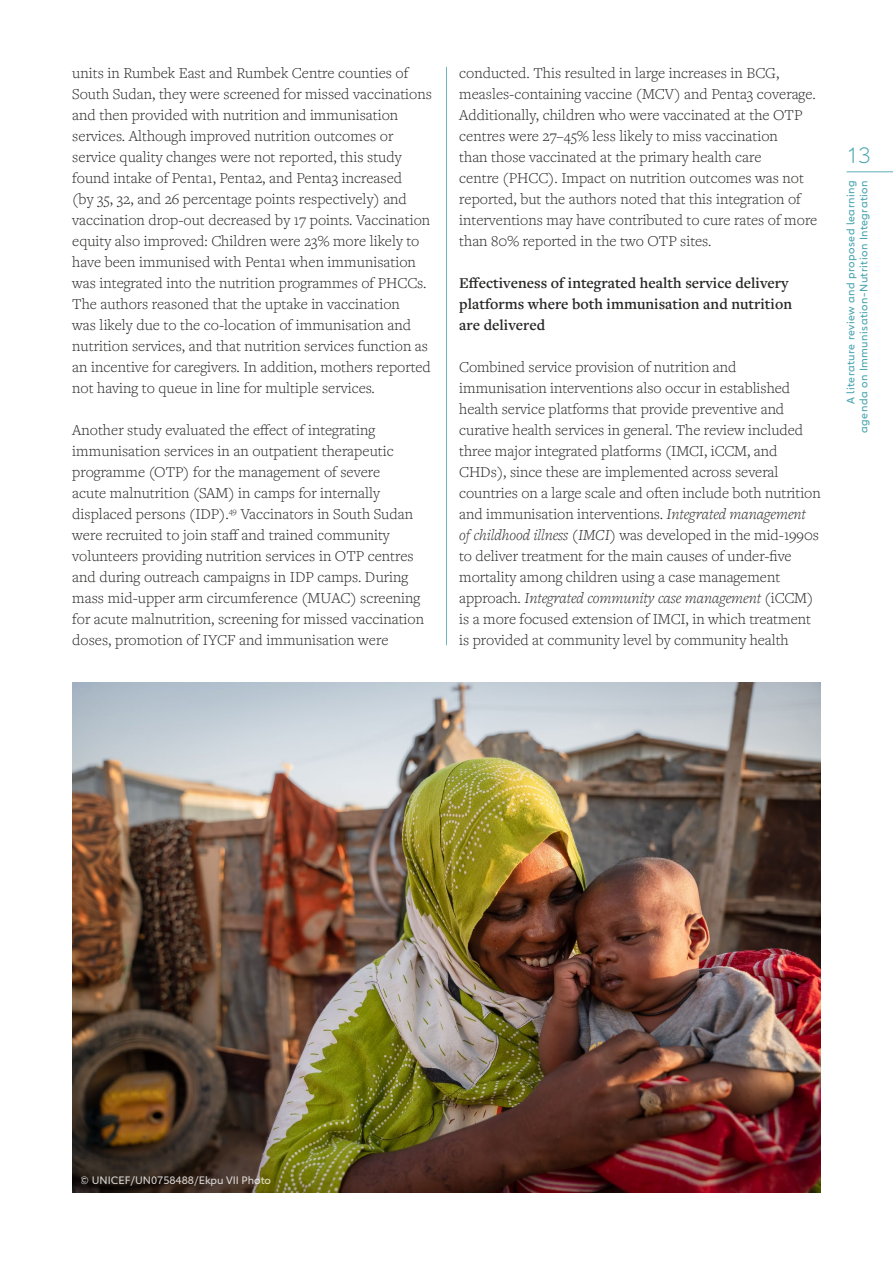
<style>
.page{position:relative;width:893px;height:1263px;background:#fff}
.page>*{position:absolute;margin:0;border:0;box-sizing:border-box;transform-origin:0 0}
.t1{font:300 21.6px "Carnero";color:#4aa5af}
.t2{font:300 15.75px/21px "Freight Text Pro";color:#282827}
.t3{font:600 15.6px/21px "Freight Text Pro";color:#282827}
.t4{font:10.5px/12.8px "Carnero";letter-spacing:.04em;color:#4aa5af;text-align:right}
.t5{font:10.5px "Carnero";color:#fff}
.s1{font-style:italic}
</style>
<div class="page">
<hr style="left:446px;top:67px;width:1px;height:578px;background:#6eb7bf">
<img style="left:72px;top:682px;width:749px;height:511px">
<hr style="left:847px;top:172px;width:46px;height:1px;background:#5caeb7">
<p class="t2" style="left:72px;top:62px;width:361px">units in Rumbek East and Rumbek Centre counties of South Sudan, they were screened for missed vaccinations and then provided with nutrition and immunisation services. Although improved nutrition outcomes or service quality changes were not reported, this study found intake of Penta1, Penta2, and Penta3 increased<br>(by 35, 32, and 26 percentage points respectively) and vaccination drop-out decreased by 17 points. Vaccination equity also improved: Children were 23% more likely to have been immunised with Penta1 when immunisation was integrated into the nutrition programmes of PHCCs.<br>The authors reasoned that the uptake in vaccination<br>was likely due to the co-location of immunisation and nutrition services, and that nutrition services function as an incentive for caregivers. In addition, mothers reported not having to queue in line for multiple services.</p>
<p class="t2" style="left:72px;top:419px;width:353px">Another study evaluated the effect of integrating immunisation services in an outpatient therapeutic programme (OTP) for the management of severe<br>acute malnutrition (SAM) in camps for internally displaced persons (IDP).<sup>49</sup> Vaccinators in South Sudan were recruited to join staff and trained community volunteers providing nutrition services in OTP centres and during outreach campaigns in IDP camps. During mass mid-upper arm circumference (MUAC) screening for acute malnutrition, screening for missed vaccination doses, promotion of IYCF and immunisation were</p>
<p class="t2" style="left:459px;top:62px;width:360px">conducted. This resulted in large increases in BCG, measles-containing vaccine (MCV) and Penta3 coverage.<br>Additionally, children who were vaccinated at the OTP centres were 27–45% less likely to miss vaccination<br>than those vaccinated at the primary health care<br>centre (PHCC). Impact on nutrition outcomes was not reported, but the authors noted that this integration of interventions may have contributed to cure rates of more than 80% reported in the two OTP sites.</p>
<p class="t3" style="left:459px;top:272px;width:334px">Effectiveness of integrated health service delivery platforms where both immunisation and nutrition are delivered</p>
<p class="t2" style="left:459px;top:356px;width:363px">Combined service provision of nutrition and immunisation interventions also occur in established health service platforms that provide preventive and curative health services in general. The review included three major integrated platforms (IMCI, iCCM, and CHDs), since these are implemented across several countries on a large scale and often include both nutrition and immunisation interventions. <span class="s1">Integrated management of childhood illness (IMCI)</span> was developed in the mid-1990s to deliver treatment for the main causes of under-five mortality among children using a case management approach. <span class="s1">Integrated community case management</span> (iCCM) is a more focused extension of IMCI, in which treatment is provided at community level by community health</p>
<h1 class="t1" style="left:848px;top:142px;width:25px">13</h1>
<p class="t4" style="left:844px;top:433px;width:254px;rotate:-90deg">A literature review and proposed learning agenda on Immunisation-Nutrition Integration</p>
<p class="t5" style="left:81px;top:1174px;width:192px">© UNICEF/UN0758488/Ekpu VII Photo</p>
</div>
